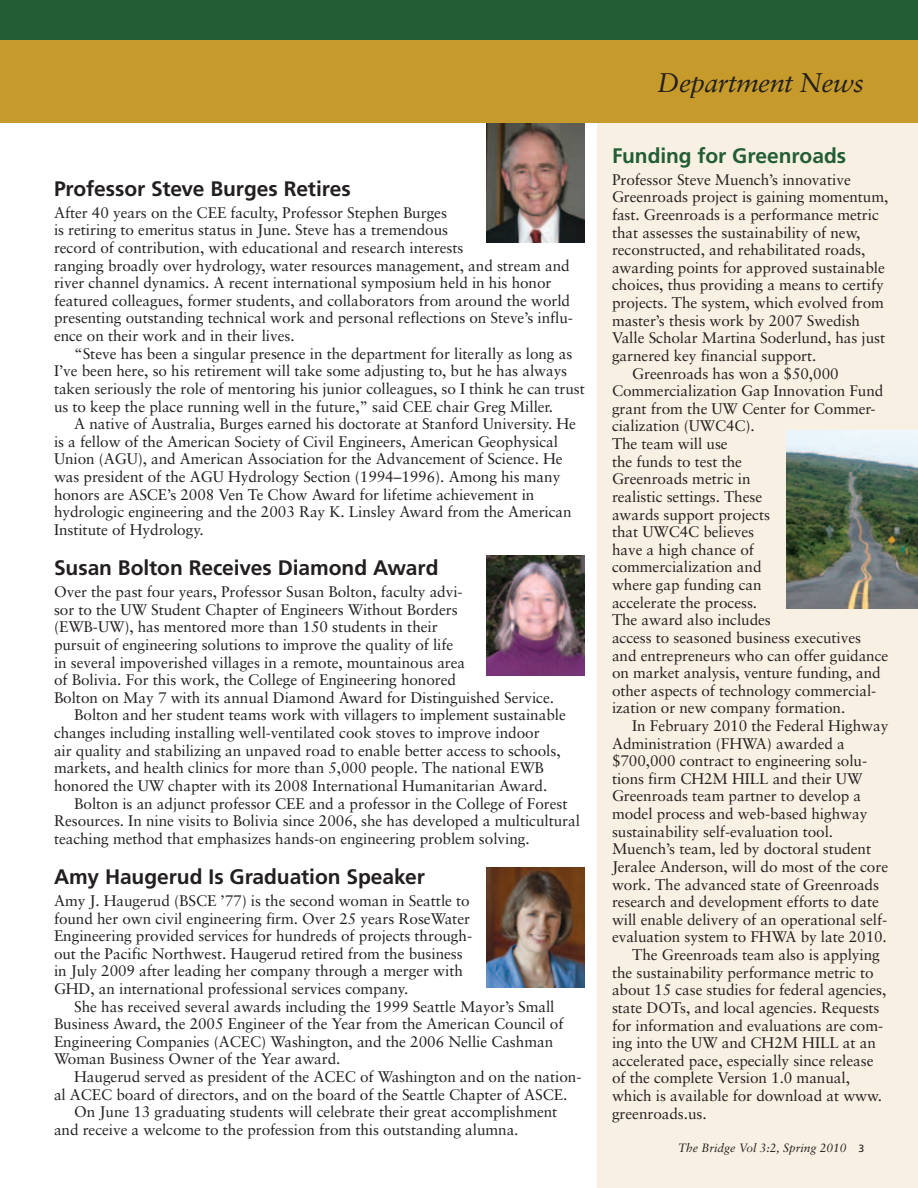
<style>
.page{position:relative;width:918px;height:1188px;background:#fff}
.page>*{position:absolute;margin:0;border:0;box-sizing:border-box;transform-origin:0 0}
.t1{font:italic 27px "Sabon";letter-spacing:-.02em;color:#231f20}
.t2{font:700 21px "Frutiger";letter-spacing:-.005em;color:#231f20}
.t3{font:700 21px "Frutiger";color:#225d36}
.t4{font:15.3px/17.5px "Sabon";letter-spacing:-.005em;color:#231f20}
.t5{font:italic 12px "Sabon";color:#231f20}
.s1{font-family:"Frutiger";font-style:normal;font-size:10.5px}
</style>
<div class="page">
<img style="left:487px;top:123px;width:98px;height:119px">
<div style="left:597px;top:101px;width:321px;height:1087px;background:#f8f1e3"></div>
<div style="left:0;top:39px;width:918px;height:84px;background:#c69b2c"></div>
<div style="left:0;top:0;width:918px;height:39px;background:#225d36"></div>
<img style="left:786px;top:431px;width:132px;height:177px">
<img style="left:487px;top:556px;width:98px;height:120px">
<img style="left:487px;top:868px;width:98px;height:120px">
<h2 class="t2" style="left:54px;top:176px;width:298px">Professor Steve Burges Retires</h2>
<p class="t4" style="left:54px;top:204px;width:521px">After 40 years on the CEE faculty, Professor Stephen Burges<br>is retiring to emeritus status in June. Steve has a tremendous<br>record of contribution, with educational and research interests<br>ranging broadly over hydrology, water resources management, and stream and river channel dynamics. A recent international symposium held in his honor featured colleagues, former students, and collaborators from around the world presenting outstanding technical work and personal reflections on Steve’s influ&shy;ence on their work and in their lives.</p>
<p class="t4" style="left:54px;top:344px;width:533px;text-indent:20px">“Steve has been a singular presence in the department for literally as long as I’ve been here, so his retirement will take some adjusting to, but he has always taken seriously the role of mentoring his junior colleagues, so I think he can trust us to keep the place running well in the future,” said CEE chair Greg Miller.</p>
<p class="t4" style="left:54px;top:415px;width:524px;text-indent:20px">A native of Australia, Burges earned his doctorate at Stanford University. He is a fellow of the American Society of Civil Engineers, American Geophysical Union (AGU), and American Association for the Advancement of Science. He was president of the AGU Hydrology Section (1994–1996). Among his many honors are ASCE’s 2008 Ven Te Chow Award for lifetime achievement in hydrologic engineering and the 2003 Ray K. Linsley Award from the American Institute of Hydrology.</p>
<h2 class="t2" style="left:54px;top:556px;width:386px">Susan Bolton Receives Diamond Award</h2>
<p class="t4" style="left:54px;top:583px;width:410px">Over the past four years, Professor Susan Bolton, faculty advi-</p>
<p class="t4" style="left:54px;top:600px;width:405px">sor to the UW Student Chapter of Engineers Without Borders</p>
<p class="t4" style="left:54px;top:618px;width:385px">(EWB-UW), has mentored more than 150 students in their</p>
<p class="t4" style="left:54px;top:636px;width:401px">pursuit of engineering solutions to improve the quality of life</p>
<p class="t4" style="left:54px;top:653px;width:413px">in several impoverished villages in a remote, mountainous area</p>
<p class="t4" style="left:54px;top:671px;width:404px">of Bolivia. For this work, the College of Engineering honored</p>
<p class="t4" style="left:54px;top:689px;width:502px">Bolton on May 7 with its annual Diamond Award for Distinguished Service.</p>
<p class="t4" style="left:74px;top:706px;width:493px">Bolton and her student teams work with villagers to implement sustainable</p>
<p class="t4" style="left:54px;top:724px;width:487px">changes including installing well-ventilated cook stoves to improve indoor</p>
<p class="t4" style="left:54px;top:741px;width:508px">air quality and stabilizing an unpaved road to enable better access to schools,</p>
<p class="t4" style="left:54px;top:759px;width:492px">markets, and health clinics for more than 5,000 people. The national EWB</p>
<p class="t4" style="left:54px;top:777px;width:495px">honored the UW chapter with its 2008 International Humanitarian Award.</p>
<p class="t4" style="left:74px;top:794px;width:495px">Bolton is an adjunct professor CEE and a professor in the College of Forest</p>
<p class="t4" style="left:54px;top:812px;width:528px">Resources. In nine visits to Bolivia since 2006, she has developed a multicultural</p>
<p class="t4" style="left:54px;top:830px;width:477px">teaching method that emphasizes hands-on engineering problem solving.</p>
<h2 class="t2" style="left:54px;top:864px;width:373px">Amy Haugerud Is Graduation Speaker</h2>
<p class="t4" style="left:54px;top:892px;width:420px">Amy J. Haugerud (BSCE ’77) is the second woman in Seattle to found her own civil engineering firm. Over 25 years RoseWater Engineering provided services for hundreds of projects through&shy;out the Pacific Northwest. Haugerud retired from the business in July 2009 after leading her company through a merger with GHD, an international professional services company.</p>
<p class="t4" style="left:54px;top:997px;width:511px;text-indent:20px">She has received several awards including the 1999 Seattle Mayor’s Small Business Award, the 2005 Engineer of the Year from the American Council of Engineering Companies (ACEC) Washington, and the 2006 Nellie Cashman Woman Business Owner of the Year award.</p>
<p class="t4" style="left:74px;top:1068px;width:509px">Haugerud served as president of the ACEC of Washington and on the nation-</p>
<p class="t4" style="left:54px;top:1085px;width:515px">al ACEC board of directors, and on the board of the Seattle Chapter of ASCE.</p>
<p class="t4" style="left:74px;top:1103px;width:485px">On June 13 graduating students will celebrate their great accomplishment</p>
<p class="t4" style="left:54px;top:1121px;width:466px">and receive a welcome to the profession from this outstanding alumna.</p>
<h1 class="t1" style="left:657px;top:67px;width:208px">Department News</h1>
<h2 class="t3" style="left:612px;top:143px;width:236px">Funding for Greenroads</h2>
<p class="t4" style="left:612px;top:171px;width:240px">Professor Steve Muench’s innovative</p>
<p class="t4" style="left:612px;top:188px;width:278px">Greenroads project is gaining momentum,</p>
<p class="t4" style="left:612px;top:206px;width:268px">fast. Greenroads is a performance metric</p>
<p class="t4" style="left:612px;top:223px;width:250px">that assesses the sustainability of new,</p>
<p class="t4" style="left:612px;top:241px;width:255px">reconstructed, and rehabilitated roads,</p>
<p class="t4" style="left:612px;top:259px;width:274px">awarding points for approved sustainable</p>
<p class="t4" style="left:612px;top:276px;width:273px">choices, thus providing a means to certify</p>
<p class="t4" style="left:612px;top:294px;width:274px">projects. The system, which evolved from</p>
<p class="t4" style="left:612px;top:311px;width:250px">master’s thesis work by 2007 Swedish</p>
<p class="t4" style="left:612px;top:329px;width:275px">Valle Scholar Martina Soderlund, has just</p>
<p class="t4" style="left:612px;top:347px;width:206px">garnered key financial support.</p>
<p class="t4" style="left:632px;top:364px;width:208px">Greenroads has won a $50,000</p>
<p class="t4" style="left:612px;top:382px;width:273px">Commercialization Gap Innovation Fund</p>
<p class="t4" style="left:612px;top:400px;width:265px">grant from the UW Center for Commer-</p>
<p class="t4" style="left:612px;top:417px;width:144px">cialization (UWC4C).</p>
<p class="t4" style="left:612px;top:435px;width:117px">The team will use</p>
<p class="t4" style="left:612px;top:452px;width:132px">the funds to test the</p>
<p class="t4" style="left:612px;top:470px;width:140px">Greenroads metric in</p>
<p class="t4" style="left:612px;top:488px;width:152px">realistic settings. These</p>
<p class="t4" style="left:612px;top:505px;width:160px">awards support projects</p>
<p class="t4" style="left:612px;top:523px;width:144px">that UWC4C believes</p>
<p class="t4" style="left:612px;top:541px;width:143px">have a high chance of</p>
<p class="t4" style="left:612px;top:558px;width:151px">commercialization and</p>
<p class="t4" style="left:612px;top:576px;width:151px">where gap funding can</p>
<p class="t4" style="left:612px;top:593px;width:147px">accelerate the process.</p>
<p class="t4" style="left:612px;top:611px;width:160px">The award also includes</p>
<p class="t4" style="left:612px;top:629px;width:251px">access to seasoned business executives</p>
<p class="t4" style="left:612px;top:646px;width:278px">and entrepreneurs who can offer guidance</p>
<p class="t4" style="left:612px;top:664px;width:270px">on market analysis, venture funding, and</p>
<p class="t4" style="left:612px;top:681px;width:266px">other aspects of technology commercial-</p>
<p class="t4" style="left:612px;top:699px;width:235px">ization or new company formation.</p>
<p class="t4" style="left:632px;top:717px;width:258px">In February 2010 the Federal Highway</p>
<p class="t4" style="left:612px;top:734px;width:234px">Administration (FHWA) awarded a</p>
<p class="t4" style="left:612px;top:752px;width:257px">$700,000 contract to engineering solu-</p>
<p class="t4" style="left:612px;top:770px;width:252px">tions firm CH2M HILL and their UW</p>
<p class="t4" style="left:612px;top:787px;width:251px">Greenroads team partner to develop a</p>
<p class="t4" style="left:612px;top:805px;width:257px">model process and web-based highway</p>
<p class="t4" style="left:612px;top:822px;width:223px">sustainability self-evaluation tool.</p>
<p class="t4" style="left:612px;top:840px;width:261px">Muench’s team, led by doctoral student</p>
<p class="t4" style="left:612px;top:858px;width:278px">Jeralee Anderson, will do most of the core</p>
<p class="t4" style="left:612px;top:875px;width:269px">work. The advanced state of Greenroads</p>
<p class="t4" style="left:612px;top:893px;width:268px">research and development efforts to date</p>
<p class="t4" style="left:612px;top:911px;width:277px">will enable delivery of an operational self-</p>
<p class="t4" style="left:612px;top:928px;width:276px">evaluation system to FHWA by late 2010.</p>
<p class="t4" style="left:632px;top:946px;width:249px">The Greenroads team also is applying</p>
<p class="t4" style="left:612px;top:963px;width:263px">the sustainability performance metric to</p>
<p class="t4" style="left:612px;top:981px;width:276px">about 15 case studies for federal agencies,</p>
<p class="t4" style="left:612px;top:999px;width:269px">state DOTs, and local agencies. Requests</p>
<p class="t4" style="left:612px;top:1016px;width:273px">for information and evaluations are com-</p>
<p class="t4" style="left:612px;top:1034px;width:265px">ing into the UW and CH2M HILL at an</p>
<p class="t4" style="left:612px;top:1052px;width:263px">accelerated pace, especially since release</p>
<p class="t4" style="left:612px;top:1069px;width:240px">of the complete Version 1.0 manual,</p>
<p class="t4" style="left:612px;top:1087px;width:271px">which is available for download at www.</p>
<p class="t4" style="left:612px;top:1104px;width:96px">greenroads.us.</p>
<p class="t5" style="left:678px;top:1140px;width:188px">The Bridge Vol 3:2, Spring 2010 <span class="s1">3</span></p>
</div>
